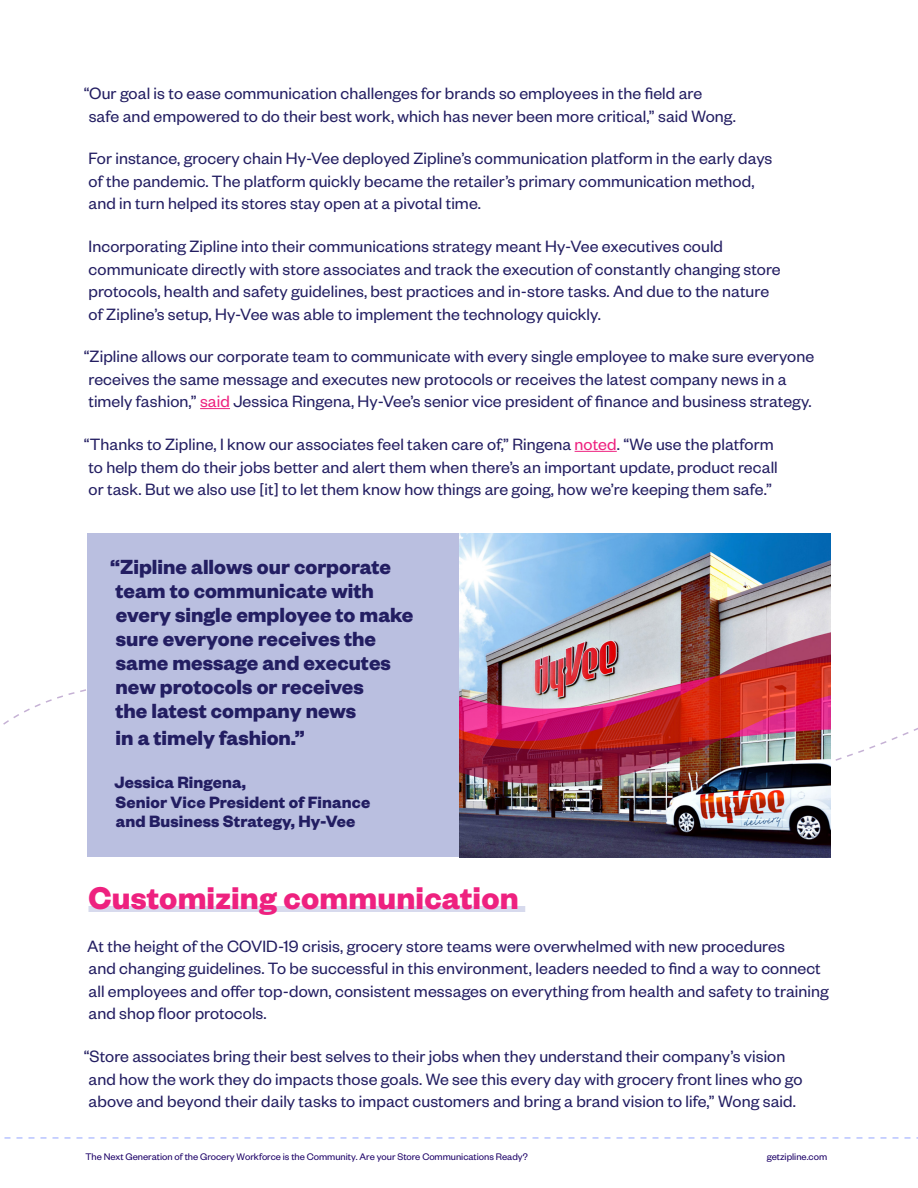
<style>
.page{position:relative;width:918px;height:1188px;background:#fff}
.page>*{position:absolute;margin:0;border:0;box-sizing:border-box;transform-origin:0 0}
.Title_Underline{font:700 34.5px "Founders Grotesk";letter-spacing:.005em;color:#ee217f}
.Big_Quote{font:700 22.5px/24px "Founders Grotesk";color:#231e62}
.Body{font:18px/22.5px "Founders Grotesk";letter-spacing:.005em;color:#231e62}
.Big_Quote-2{font:700 18px/19.5px "Founders Grotesk";letter-spacing:.005em;color:#231e62}
.t1{font:10.5px "Founders Grotesk";color:#1c0067}
.s1{color:#ee217f}
</style>
<div class="page">
<svg style="left:4px;top:1137px;width:914px;height:2px"></svg>
<svg style="left:3px;top:674px;width:915px;height:122px"></svg>
<hr style="left:200px;top:408px;width:30px;height:1px;background:#ee217f">
<hr style="left:575px;top:451px;width:42px;height:1px;background:#ee217f">
<img style="left:459px;top:533px;width:371px;height:324px">
<div style="left:88px;top:533px;width:371px;height:324px;background:#babfe0"></div>
<div style="left:88px;top:906px;width:437px;height:6px;background:#d7daed"></div>
<p class="Body" style="left:84px;top:81px;width:654px">“Our goal is to ease communication challenges for brands so employees in the field are safe and empowered to do their best work, which has never been more critical,” said Wong.</p>
<p class="Body" style="left:88px;top:146px;width:685px">For instance, grocery chain Hy-Vee deployed Zipline’s communication platform in the early days of the pandemic. The platform quickly became the retailer’s primary communication method, and in turn helped its stores stay open at a pivotal time.</p>
<p class="Body" style="left:89px;top:234px;width:694px">Incorporating Zipline into their communications strategy meant Hy-Vee executives could communicate directly with store associates and track the execution of constantly changing store protocols, health and safety guidelines, best practices and in-store tasks. And due to the nature of Zipline’s setup, Hy-Vee was able to implement the technology quickly.</p>
<p class="Body" style="left:84px;top:344px;width:732px">“Zipline allows our corporate team to communicate with every single employee to make sure everyone receives the same message and executes new protocols or receives the latest company news in a timely fashion,” <span class="s1">said</span> Jessica Ringena, Hy-Vee’s senior vice president of finance and business strategy.</p>
<p class="Body" style="left:84px;top:432px;width:696px">“Thanks to Zipline, I know our associates feel taken care of,” Ringena <span class="s1">noted</span>. “We use the platform to help them do their jobs better and alert them when there’s an important update, product recall or task. But we also use [it] to let them know how things are going, how we’re keeping them safe.”</p>
<p class="Big_Quote" style="left:110px;top:554px;width:305px">“Zipline allows our corporate team to communicate with every single employee to make sure everyone receives the same message and executes new protocols or receives<br>the latest company news</p>
<p class="Big_Quote" style="left:116px;top:725px;width:191px">in a timely fashion.”</p>
<p class="Big_Quote-2" style="left:114px;top:772px;width:257px">Jessica Ringena,<br>Senior Vice President of Finance and Business Strategy, Hy-Vee</p>
<p class="Title_Underline" style="left:88px;top:876px;width:432px">Customizing communication</p>
<p class="Body" style="left:87px;top:934px;width:743px">At the height of the COVID-19 crisis, grocery store teams were overwhelmed with new procedures<br>and changing guidelines. To be successful in this environment, leaders needed to find a way to connect all employees and offer top-down, consistent messages on everything from health and safety to training and shop floor protocols.</p>
<p class="Body" style="left:84px;top:1044px;width:720px">“Store associates bring their best selves to their jobs when they understand their company’s vision and how the work they do impacts those goals. We see this every day with grocery front lines who go above and beyond their daily tasks to impact customers and bring a brand vision to life,” Wong said.</p>
<p class="t1" style="left:85px;top:1150px;width:444px">The Next Generation of the Grocery Workforce is the Community. Are your Store Communications Ready?</p>
<p class="t1" style="left:767px;top:1150px;width:62px">getzipline.com</p>
</div>
